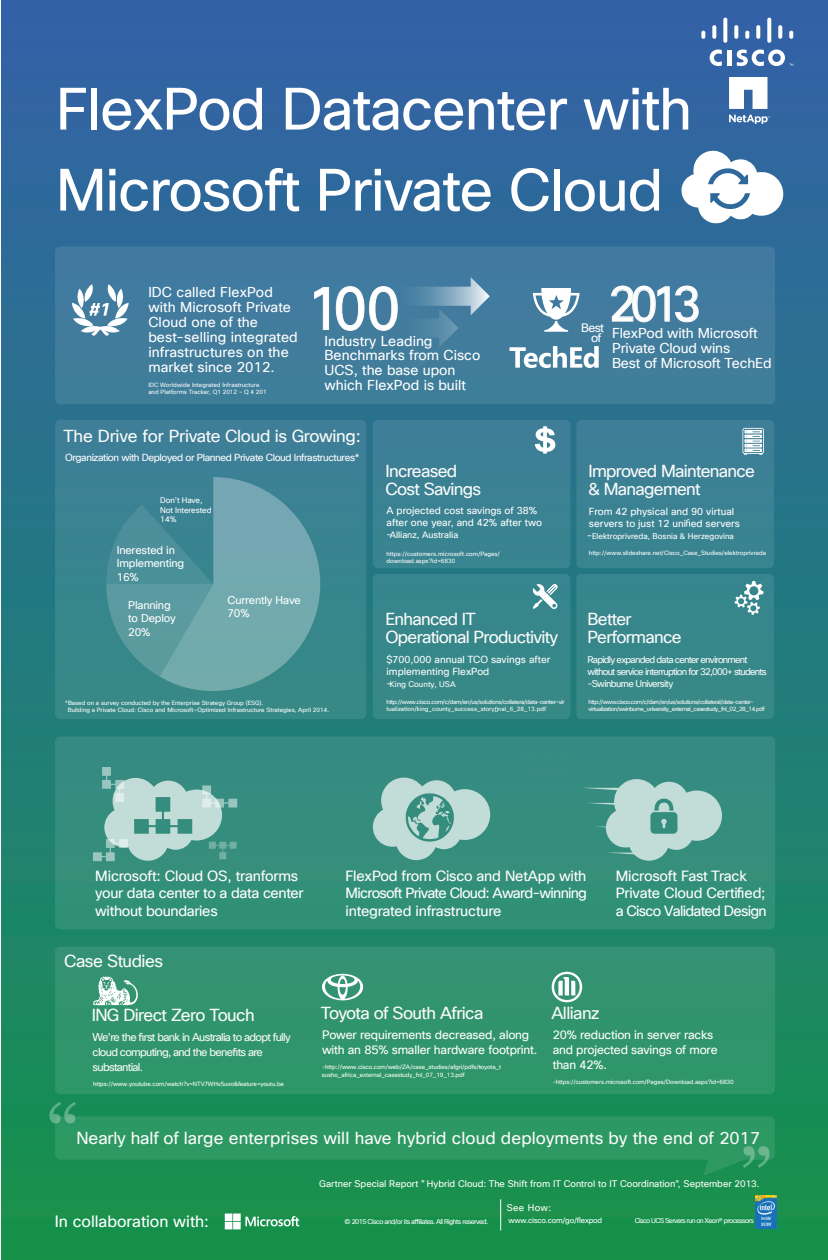
<style>
.page{position:relative;width:828px;height:1260px;background:#fff}
.page>*{position:absolute;margin:0;border:0;box-sizing:border-box;transform-origin:0 0}
.t1{font:60px "Pglxifiwualtpeniwyrcltwplow";color:#fff;scale:.92 1}
.t2{font:58px/81px "Pglxifiwualtpeniwyrcltwplow";letter-spacing:-.015em;color:#fff}
.t3{font:49px "Pglxifiwualtpeniwyrcltwplow";color:#fff;scale:.92 1}
.t4{font:17px/18px "Pglxifiwualtpeniwyrcltwplow";letter-spacing:-.035em;color:#fafbfb}
.t5{font:17px "Pglxifiwualtpeniwyrcltwplow";letter-spacing:.005em;color:#fafbfb}
.t6{font:16px "Pglxifiwualtpeniwyrcltwplow";color:#fff}
.t7{font:14.4px/17.1px "Pglxifiwualtpeniwyrcltwplow";letter-spacing:-.025em;color:#fff}
.t8{font:14px/15px "Pglxifiwualtpeniwyrcltwplow";letter-spacing:.005em;color:#fff}
.t9{font:14px/15px "Pglxifiwualtpeniwyrcltwplow";letter-spacing:-.01em;color:#fdfdfd}
.t10{font:12px/15px "Pglxifiwualtpeniwyrcltwplow";letter-spacing:-.015em;color:#fff}
.t11{font:11px/15px "Pglxifiwualtpeniwyrcltwplow";letter-spacing:-.06em;color:#fafbfb}
.t12{font:11px/13.2px "Pglxifiwualtpeniwyrcltwplow";letter-spacing:-.015em;color:#fff}
.t13{font:10px/12px "Pglxifiwualtpeniwyrcltwplow";color:#fff}
.t14{font:10px "Pglxifiwualtpeniwyrcltwplow";letter-spacing:-.04em;color:#fff}
.t15{font:9.5px/12px "Pglxifiwualtpeniwyrcltwplow";letter-spacing:-.08em;color:#fafbfb}
.t16{font:9.5px "Pglxifiwualtpeniwyrcltwplow";letter-spacing:-.06em;color:#fafbfb}
.t17{font:9.3px "Pglxifiwualtpeniwyrcltwplow";color:#fff}
.t18{font:9px "Pglxifiwualtpeniwyrcltwplow";color:#fff}
.t19{font:8px/9.6px "Pglxifiwualtpeniwyrcltwplow";color:#fff}
.t20{font:7.6px "Pglxifiwualtpeniwyrcltwplow";letter-spacing:-.025em;color:#fff}
.t21{font:6.9px "Pglxifiwualtpeniwyrcltwplow";letter-spacing:-.075em;color:#fff}
.t22{font:6px/7.2px "Pglxifiwualtpeniwyrcltwplow";letter-spacing:-.005em;color:#fff}
.t23{font:6px/7px "Pglxifiwualtpeniwyrcltwplow";letter-spacing:-.075em;color:#fafbfb}
.t24{font:6px/7.2px "Pglxifiwualtpeniwyrcltwplow";letter-spacing:-.055em;color:#fff}
.t25{font:6px/7px "Pglxifiwualtpeniwyrcltwplow";color:#fafbfb}
.s1{font-size:10px}
</style>
<div class="page">
<div style="left:1px;top:0;width:827px;height:1260px;background:linear-gradient(to bottom,#3361ac,#15924d)"></div>
<div style="left:55px;top:246px;width:720px;height:158px;background:#417c9d;border-radius:5px"></div>
<div style="left:55px;top:420px;width:311px;height:299px;background:#398390;border-radius:5px"></div>
<svg style="left:55px;top:1116px;width:720px;height:60px;background:#27955d"></svg>
<svg style="left:681px;top:150px;width:104px;height:75px"></svg>
<svg style="left:729px;top:77px;width:38px;height:32px"></svg>
<svg style="left:729px;top:115px;width:41px;height:9px"></svg>
<div style="left:576px;top:420px;width:198px;height:148px;background:#3b8294;border-radius:5px"></div>
<svg style="left:686px;top:519px;width:4px;height:8px"></svg>
<svg style="left:743px;top:428px;width:21px;height:27px"></svg>
<div style="left:373px;top:574px;width:197px;height:145px;background:#378789;border-radius:5px"></div>
<svg style="left:533px;top:584px;width:25px;height:25px"></svg>
<div style="left:576px;top:574px;width:198px;height:145px;background:#378789;border-radius:5px"></div>
<svg style="left:735px;top:581px;width:29px;height:34px"></svg>
<svg style="left:414px;top:277px;width:76px;height:38px"></svg>
<svg style="left:414px;top:309px;width:44px;height:38px"></svg>
<div style="left:390px;top:340px;width:38px;height:39px;background:#417d9c"></div>
<svg style="left:510px;top:346px;width:89px;height:22px"></svg>
<svg style="left:533px;top:288px;width:47px;height:44px"></svg>
<div style="left:373px;top:420px;width:197px;height:148px;background:#3b8294;border-radius:5px"></div>
<svg style="left:535px;top:426px;width:20px;height:28px"></svg>
<svg style="left:106px;top:477px;width:214px;height:214px"></svg>
<div style="left:55px;top:736px;width:720px;height:193px;background:#358e7c;border-radius:5px"></div>
<svg style="left:93px;top:767px;width:144px;height:94px"></svg>
<svg style="left:582px;top:779px;width:140px;height:82px"></svg>
<svg style="left:373px;top:778px;width:117px;height:82px"></svg>
<div style="left:55px;top:947px;width:720px;height:147px;background:#31946d;border-radius:5px"></div>
<svg style="left:322px;top:974px;width:41px;height:26px"></svg>
<svg style="left:552px;top:972px;width:30px;height:30px"></svg>
<svg style="left:93px;top:976px;width:45px;height:29px"></svg>
<svg style="left:49px;top:1102px;width:27px;height:21px"></svg>
<svg style="left:743px;top:1146px;width:26px;height:22px"></svg>
<svg style="left:72px;top:284px;width:57px;height:52px"></svg>
<img style="left:755px;top:1195px;width:22px;height:33px">
<svg style="left:519px;top:734px;width:52px;height:3px"></svg>
<svg style="left:314px;top:286px;width:84px;height:45px"></svg>
<svg style="left:611px;top:285px;width:88px;height:38px"></svg>
<hr style="left:727px;top:50px;width:4px;height:16px;background:#fff">
<svg style="left:710px;top:50px;width:12px;height:16px"></svg>
<svg style="left:737px;top:50px;width:56px;height:16px"></svg>
<svg style="left:701px;top:31px;width:4px;height:8px"></svg>
<svg style="left:712px;top:25px;width:4px;height:14px"></svg>
<svg style="left:723px;top:18px;width:4px;height:25px"></svg>
<svg style="left:734px;top:25px;width:4px;height:14px"></svg>
<svg style="left:745px;top:31px;width:4px;height:8px"></svg>
<svg style="left:756px;top:25px;width:4px;height:14px"></svg>
<svg style="left:767px;top:18px;width:4px;height:25px"></svg>
<svg style="left:778px;top:25px;width:4px;height:14px"></svg>
<svg style="left:789px;top:31px;width:4px;height:8px"></svg>
<hr style="left:500px;top:1199px;width:1px;height:31px;background:#fff">
<svg style="left:225px;top:1214px;width:74px;height:15px"></svg>
<h2 class="t2" style="left:56px;top:71px;width:638px">FlexPod Datacenter with<br>Microsoft Private Cloud</h2>
<h3 class="t8" style="left:148px;top:285px;width:151px">IDC called FlexPod with Microsoft Private<br>Cloud one of the best-selling integrated infrastructures on the market since 2012.</h3>
<h1 class="t1" style="left:307px;top:270px;width:102px">100</h1>
<h3 class="t3" style="left:609px;top:272px;width:101px">2013</h3>
<h3 class="t10" style="left:581px;top:323px;width:25px;line-height:9.8px;text-align:right">Best of</h3>
<h3 class="t8" style="left:324px;top:334px;width:157px">Industry Leading<br>Benchmarks from Cisco<br>UCS, the base upon which FlexPod is built</h3>
<h3 class="t9" style="left:612px;top:326px;width:161px">FlexPod with Microsoft<br>Private Cloud wins<br>Best of Microsoft TechEd</h3>
<p class="t25" style="left:148px;top:382px;width:120px">IDC Worldwide Integrated Infrastructure and Platforms Tracker, Q1 2012 - Q 4 201</p>
<h3 class="t4" style="left:63px;top:428px;width:299px">The Drive for Private Cloud is Growing:</h3>
<h3 class="t14" style="left:65px;top:451px;width:296px">Organization with Deployed or Planned Private Cloud Infrastructures*</h3>
<h3 class="t19" style="left:160px;top:496px;width:53px">Don’t Have,<br>Not Interested<br>14%</h3>
<h3 class="t12" style="left:117px;top:544px;width:69px">Inerested in<br>Implementing<br>16%</h3>
<h3 class="t12" style="left:128px;top:599px;width:49px">Planning to Deploy<br>20%</h3>
<h3 class="t12" style="left:228px;top:594px;width:75px">Currently Have<br>70%</h3>
<p class="t22" style="left:68px;top:700px;width:263px;text-indent:-3px">*Based on a survey conducted by the Enterprise Strategy Group (ESG).<br>Building a Private Cloud: Cisco and Microsoft—Optimized Infrastructure Strategies, April 2014.</p>
<h3 class="t4" style="left:386px;top:463px;width:97px">Increased<br>Cost Savings</h3>
<h3 class="t4" style="left:588px;top:463px;width:168px">Improved Maintenance &amp; Management</h3>
<h3 class="t13" style="left:387px;top:505px;width:157px">A projected cost savings of 38% after one year, and 42% after two</h3>
<h3 class="t18" style="left:387px;top:529px;width:73px"><span class="s1">-</span>Allianz, Australia</h3>
<p class="t22" style="left:387px;top:550px;width:115px">https://customers.microsoft.com/Pages/ download.aspx?id=6830</p>
<h3 class="t4" style="left:386px;top:611px;width:174px">Enhanced IT<br>Operational Productivity</h3>
<h3 class="t13" style="left:387px;top:654px;width:165px">$700,000 annual TCO savings after implementing FlexPod</h3>
<h3 class="t19" style="left:387px;top:680px;width:71px"><span class="s1">-</span>King County, USA</h3>
<p class="t24" style="left:387px;top:698px;width:180px">http://www.cisco.com/c/dam/en/us/solutions/collatera/data-center-vir tualization/king_county_success_story_nal_6_28_13.pdf</p>
<h3 class="t13" style="left:589px;top:505px;width:152px">From 42 physical and 90 virtual servers to just 12 uni ed servers</h3>
<h3 class="t19" style="left:587px;top:531px;width:148px"><span class="s1">-</span>Elektroprivreda, Bosnia &amp; Herzegovina</h3>
<p class="t22" style="left:589px;top:550px;width:179px">http://www.slideshare.net/Cisco_Case_Studies/elektroprivreda</p>
<h3 class="t4" style="left:587px;top:611px;width:96px">Better<br>Performance</h3>
<h3 class="t15" style="left:588px;top:654px;width:181px">Rapidly expanded data center environment without service interruption for 32,000+ students</h3>
<h3 class="t16" style="left:588px;top:677px;width:87px">-Swinburne University</h3>
<p class="t23" style="left:588px;top:699px;width:178px">http://www.cisco.com/c/dam/en/us/solutions/collateral/data-center&shy;virtualization/swinburne_university_external_casestudy_fnl_02_28_14.pdf</p>
<h3 class="t7" style="left:95px;top:868px;width:210px">Microsoft: Cloud OS, tranforms your data center to a data center without boundaries</h3>
<h3 class="t7" style="left:616px;top:868px;width:152px">Microsoft Fast Track<br>Private Cloud Certified; a Cisco Validated Design</h3>
<h3 class="t7" style="left:346px;top:868px;width:243px;text-align:justify">FlexPod from Cisco and NetApp with Microsoft Private Cloud: Award-winning integrated infrastructure</h3>
<h3 class="t4" style="left:64px;top:953px;width:100px">Case Studies</h3>
<h3 class="t4" style="left:92px;top:1007px;width:165px">ING Direct Zero Touch</h3>
<h3 class="t4" style="left:321px;top:1005px;width:164px">Toyota of South Africa</h3>
<h3 class="t4" style="left:552px;top:1005px;width:49px">Allianz</h3>
<h3 class="t11" style="left:93px;top:1030px;width:200px">We’re the first bank in Australia to adopt fully cloud computing, and the benefits are substantial.</h3>
<p class="t22" style="left:93px;top:1081px;width:192px">https://www.youtube.com/watch?v=NTV7WHv5uvo&amp;feature=youtu.be</p>
<h3 class="t10" style="left:322px;top:1028px;width:217px">Power requirements decreased, along with an 85% smaller hardware footprint.</h3>
<p class="t22" style="left:322px;top:1064px;width:181px">-http://www.cisco.com/web/ZA/case_studies/afgri/pdfs/-toyota_t</p>
<p class="t22" style="left:322px;top:1071px;width:144px">susho_africa_external_casestudy_fnl_07_19_13.pdf</p>
<h3 class="t10" style="left:553px;top:1028px;width:166px">20% reduction in server racks and projected savings of more than 42%.</h3>
<p class="t22" style="left:553px;top:1078px;width:183px">-https://customers.microsoft.com/Pages/Download.aspx?id=6830</p>
<h3 class="t5" style="left:77px;top:1127px;width:685px">Nearly half of large enterprises will have hybrid cloud deployments by the end of 2017</h3>
<h3 class="t6" style="left:55px;top:1211px;width:156px">In collaboration with:</h3>
<h3 class="t17" style="left:319px;top:1177px;width:442px">Gartner Special Report "Hybrid Cloud: The Shift from IT Control to IT Coordination”, September 2013.</h3>
<p class="t21" style="left:345px;top:1217px;width:145px">© 2015 Cisco and/or its affiliates. All Rights reserved.</p>
<h3 class="t17" style="left:507px;top:1202px;width:46px">See How:</h3>
<p class="t20" style="left:509px;top:1215px;width:95px">www.cisco.com/go/flexpod</p>
<p class="t21" style="left:635px;top:1216px;width:121px">Cisco UCS Servers run on Xeon® processors</p>
</div>
